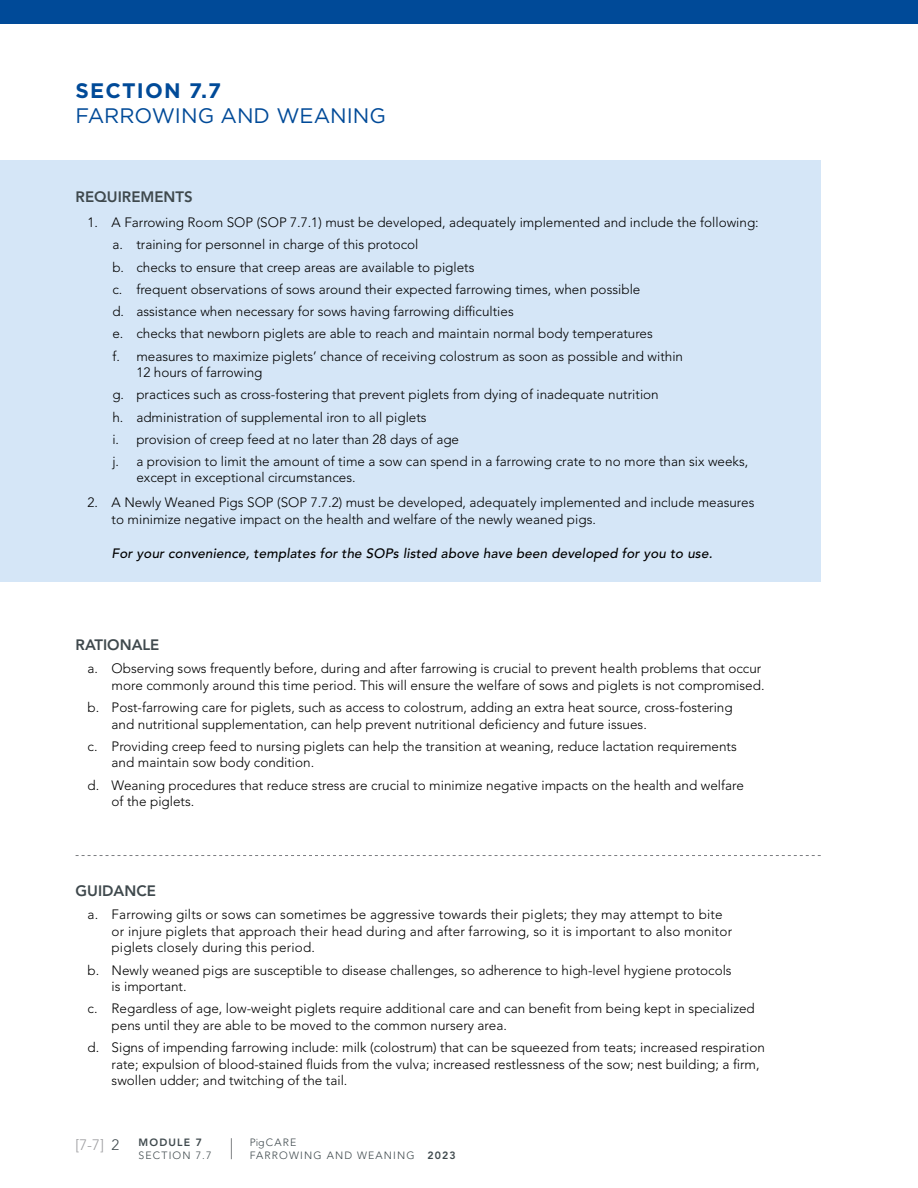
<style>
.page{position:relative;width:918px;height:1188px;background:#fff}
.page>*{position:absolute;margin:0;border:0;box-sizing:border-box;transform-origin:0 0}
.t1{font:21px "Gotham";color:#004a98}
.t2{font:700 21px "Gotham";letter-spacing:.055em;color:#004a98}
.t3{font:800 15px "Avenir LT Pro";color:#3f494d}
.t4{font:300 15px "Avenir LT Pro";color:#9e9ea1}
.t5{font:300 13.5px/16.5px "Avenir LT Pro";color:#000}
.t6{font:italic 500 13.5px "Avenir LT Pro";letter-spacing:.01em;color:#000}
.t7{font:300 10.5px/12.6px "Avenir LT Pro";letter-spacing:.11em;color:#3f494d}
.t8{font:800 10.5px "Avenir LT Pro";letter-spacing:.11em;color:#3f494d}
.s1{color:#3f494d}
.s2{font-weight:800}
</style>
<div class="page">
<div style="left:0;top:0;width:918px;height:24px;background:#004a98"></div>
<svg style="left:231px;top:1138px;width:1px;height:21px"></svg>
<div style="left:0;top:161px;width:821px;height:74px;background:#d5e6f7"></div>
<div style="left:0;top:232px;width:821px;height:73px;background:#d5e6f7"></div>
<div style="left:0;top:298px;width:821px;height:73px;background:#d5e6f7"></div>
<div style="left:0;top:359px;width:821px;height:73px;background:#d5e6f7"></div>
<div style="left:0;top:426px;width:821px;height:89px;background:#d5e6f7"></div>
<div style="left:0;top:467px;width:821px;height:90px;background:#d5e6f7"></div>
<div style="left:0;top:547px;width:821px;height:35px;background:#d5e6f7"></div>
<svg style="left:76px;top:855px;width:745px;height:1px"></svg>
<h1 class="t2" style="left:76px;top:76px;width:147px">SECTION 7.7</h1>
<h1 class="t1" style="left:76px;top:102px;width:312px">FARROWING AND WEANING</h1>
<p class="t3" style="left:76px;top:188px;width:119px">REQUIREMENTS</p>
<p class="t5" style="left:112px;top:212px;width:648px;line-height:22.2px;text-indent:-25px">1. A Farrowing Room SOP (SOP 7.7.1) must be developed, adequately implemented and include the following: a. training for personnel in charge of this protocol<br>b. checks to ensure that creep areas are available to piglets<br>c. frequent observations of sows around their expected farrowing times, when possible<br>d. assistance when necessary for sows having farrowing difficulties<br>e. checks that newborn piglets are able to reach and maintain normal body temperatures<br>f. measures to maximize piglets’ chance of receiving colostrum as soon as possible and within</p>
<p class="t5" style="left:112px;top:361px;width:637px;line-height:22.2px;text-indent:24px">12 hours of farrowing<br>g. practices such as cross-fostering that prevent piglets from dying of inadequate nutrition<br>h. administration of supplemental iron to all piglets<br>i. provision of creep feed at no later than 28 days of age<br>j. a provision to limit the amount of time a sow can spend in a farrowing crate to no more than six weeks,</p>
<p class="t5" style="left:136px;top:470px;width:221px">except in exceptional circumstances.</p>
<p class="t5" style="left:112px;top:494px;width:644px;text-indent:-24px">2. A Newly Weaned Pigs SOP (SOP 7.7.2) must be developed, adequately implemented and include measures to minimize negative impact on the health and welfare of the newly weaned pigs.</p>
<p class="t6" style="left:112px;top:545px;width:602px">For your convenience, templates for the SOPs listed above have been developed for you to use.</p>
<p class="t3" style="left:76px;top:636px;width:85px">RATIONALE</p>
<p class="t5" style="left:88px;top:660px;width:678px;text-align:right">a. Observing sows frequently before, during and after farrowing is crucial to prevent health problems that occur more commonly around this time period. This will ensure the welfare of sows and piglets is not compromised.</p>
<p class="t5" style="left:112px;top:699px;width:623px;text-indent:-24px">b. Post-farrowing care for piglets, such as access to colostrum, adding an extra heat source, cross-fostering and nutritional supplementation, can help prevent nutritional deficiency and future issues.</p>
<p class="t5" style="left:112px;top:738px;width:627px;text-indent:-24px">c. Providing creep feed to nursing piglets can help the transition at weaning, reduce lactation requirements and maintain sow body condition.</p>
<p class="t5" style="left:112px;top:777px;width:634px;text-indent:-24px">d. Weaning procedures that reduce stress are crucial to minimize negative impacts on the health and welfare of the piglets.</p>
<p class="t3" style="left:76px;top:882px;width:82px">GUIDANCE</p>
<p class="t5" style="left:112px;top:907px;width:622px;text-indent:-24px">a. Farrowing gilts or sows can sometimes be aggressive towards their piglets; they may attempt to bite or injure piglets that approach their head during and after farrowing, so it is important to also monitor piglets closely during this period.</p>
<p class="t5" style="left:112px;top:962px;width:622px;text-indent:-24px">b. Newly weaned pigs are susceptible to disease challenges, so adherence to high-level hygiene protocols is important.</p>
<p class="t5" style="left:112px;top:1001px;width:645px;text-indent:-24px">c. Regardless of age, low-weight piglets require additional care and can benefit from being kept in specialized pens until they are able to be moved to the common nursery area.</p>
<p class="t5" style="left:112px;top:1039px;width:655px;text-indent:-24px">d. Signs of impending farrowing include: milk (colostrum) that can be squeezed from teats; increased respiration rate; expulsion of blood-stained fluids from the vulva; increased restlessness of the sow; nest building; a firm, swollen udder; and twitching of the tail.</p>
<p class="t4" style="left:76px;top:1136px;width:45px">[7-7] <span class="s1">2</span></p>
<p class="t8" style="left:139px;top:1136px;width:65px">MODULE 7</p>
<p class="t7" style="left:139px;top:1149px;width:75px">SECTION 7.7</p>
<p class="t7" style="left:250px;top:1136px;width:208px">PigCARE<br>FARROWING AND WEANING <span class="s2">2023</span></p>
</div>
